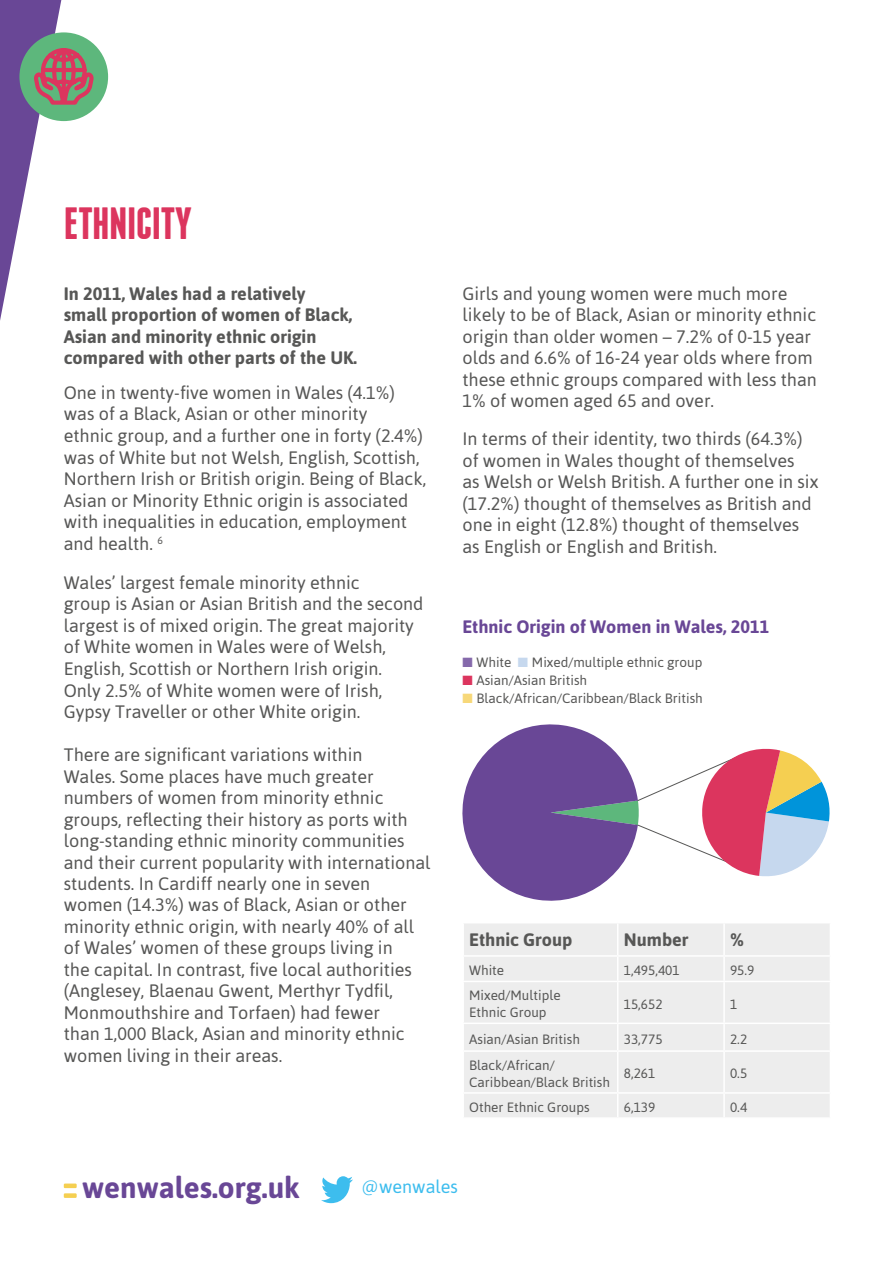
<style>
.page{position:relative;width:893px;height:1263px;background:#fff}
.page>*{position:absolute;margin:0;border:0;box-sizing:border-box;transform-origin:0 0}
.t1{font:700 45px "Franchise";letter-spacing:-.01em;color:#dc355e}
.t2{font:700 29.7px "Asap";color:#694796}
.t3{font:18px/21.5px "Asap";color:#575756}
.t4{font:700 18px/21.6px "Asap";color:#575756}
.t5{font:700 18px "Asap";color:#694796}
.t6{font:18px "Asap";color:#3dbdee}
.t7{font:13.5px/17.2px "Asap";color:#575756}
.s1{color:#8569ab}
.s2{color:#c6d8ee}
.s3{color:#dc355e}
.s4{color:#f7d879}
</style>
<div class="page">
<svg style="left:64px;top:1183px;width:13px;height:15px"></svg>
<svg style="left:321px;top:1176px;width:32px;height:27px"></svg>
<div style="left:19px;top:32px;width:89px;height:89px;background:#5db77c;border-radius:50%"></div>
<svg style="left:0;top:0;width:97px;height:321px"></svg>
<div style="left:464px;top:924px;width:366px;height:193px;background:#ededed"></div>
<hr style="left:617px;top:923px;width:1px;height:32px;background:#fff">
<hr style="left:723px;top:923px;width:2px;height:32px;background:#fff">
<hr style="left:462px;top:955px;width:156px;height:2px;background:#fff">
<hr style="left:618px;top:955px;width:106px;height:2px;background:#fff">
<svg style="left:617px;top:957px;width:1px;height:24px"></svg>
<hr style="left:724px;top:955px;width:107px;height:2px;background:#fff">
<hr style="left:723px;top:957px;width:2px;height:24px;background:#fff">
<hr style="left:462px;top:981px;width:156px;height:1px;background:#fff">
<hr style="left:618px;top:981px;width:106px;height:1px;background:#fff">
<hr style="left:617px;top:982px;width:1px;height:40px;background:#fff">
<hr style="left:724px;top:981px;width:107px;height:1px;background:#fff">
<hr style="left:723px;top:982px;width:2px;height:40px;background:#fff">
<hr style="left:462px;top:1022px;width:156px;height:2px;background:#fff">
<hr style="left:618px;top:1022px;width:106px;height:2px;background:#fff">
<svg style="left:617px;top:1024px;width:1px;height:26px"></svg>
<hr style="left:724px;top:1022px;width:107px;height:2px;background:#fff">
<hr style="left:723px;top:1024px;width:2px;height:26px;background:#fff">
<hr style="left:462px;top:1050px;width:156px;height:2px;background:#fff">
<hr style="left:618px;top:1050px;width:106px;height:2px;background:#fff">
<hr style="left:617px;top:1052px;width:1px;height:40px;background:#fff">
<hr style="left:724px;top:1050px;width:107px;height:2px;background:#fff">
<hr style="left:723px;top:1052px;width:2px;height:40px;background:#fff">
<hr style="left:462px;top:1092px;width:156px;height:2px;background:#fff">
<hr style="left:618px;top:1092px;width:106px;height:2px;background:#fff">
<svg style="left:617px;top:1094px;width:1px;height:23px"></svg>
<hr style="left:724px;top:1092px;width:107px;height:2px;background:#fff">
<hr style="left:723px;top:1094px;width:2px;height:23px;background:#fff">
<svg style="left:462px;top:724px;width:368px;height:177px"></svg>
<h1 class="t1" style="left:64px;top:202px;width:130px">ETHNICITY</h1>
<p class="t4" style="left:64px;top:282px;width:295px">In 2011, Wales had a relatively<br>small proportion of women of Black, Asian and minority ethnic origin compared with other parts of the UK.</p>
<p class="t3" style="left:64px;top:381px;width:364px">One in twenty-five women in Wales (4.1%) was of a Black, Asian or other minority<br>ethnic group, and a further one in forty (2.4%) was of White but not Welsh, English, Scottish, Northern Irish or British origin. Being of Black, Asian or Minority Ethnic origin is associated with inequalities in education, employment and health. <sup>6</sup></p>
<p class="t3" style="left:64px;top:571px;width:361px">Wales’ largest female minority ethnic<br>group is Asian or Asian British and the second largest is of mixed origin. The great majority of White women in Wales were of Welsh, English, Scottish or Northern Irish origin.<br>Only 2.5% of White women were of Irish, Gypsy Traveller or other White origin.</p>
<p class="t3" style="left:64px;top:744px;width:368px">There are significant variations within<br>Wales. Some places have much greater numbers of women from minority ethnic groups, reflecting their history as ports with long-standing ethnic minority communities and their current popularity with international students. In Cardiff nearly one in seven women (14.3%) was of Black, Asian or other minority ethnic origin, with nearly 40% of all of Wales’ women of these groups living in<br>the capital. In contrast, five local authorities (Anglesey, Blaenau Gwent, Merthyr Tydfil, Monmouthshire and Torfaen) had fewer<br>than 1,000 Black, Asian and minority ethnic women living in their areas.</p>
<p class="t3" style="left:462px;top:282px;width:356px">Girls and young women were much more likely to be of Black, Asian or minority ethnic origin than older women – 7.2% of 0-15 year olds and 6.6% of 16-24 year olds where from these ethnic groups compared with less than 1% of women aged 65 and over.</p>
<p class="t3" style="left:462px;top:428px;width:357px">In terms of their identity, two thirds (64.3%) of women in Wales thought of themselves<br>as Welsh or Welsh British. A further one in six (17.2%) thought of themselves as British and one in eight (12.8%) thought of themselves as English or English and British.</p>
<p class="t5" style="left:462px;top:617px;width:308px">Ethnic Origin of Women in Wales, 2011</p>
<p class="t7" style="left:462px;top:654px;width:242px"><span class="s1">■</span> White <span class="s2">■</span> Mixed/multiple ethnic group</p>
<p class="t7" style="left:462px;top:672px;width:126px"><span class="s3">■</span> Asian/Asian British</p>
<p class="t7" style="left:462px;top:690px;width:242px"><span class="s4">■</span> Black/African/Caribbean/Black British</p>
<p class="t4" style="left:469px;top:928px;width:105px">Ethnic Group</p>
<p class="t4" style="left:624px;top:928px;width:66px">Number</p>
<p class="t4" style="left:730px;top:928px;width:15px">%</p>
<p class="t7" style="left:469px;top:961px;width:37px">White</p>
<p class="t7" style="left:624px;top:961px;width:57px">1,495,401</p>
<p class="t7" style="left:730px;top:961px;width:26px">95.9</p>
<p class="t7" style="left:469px;top:986px;width:93px">Mixed/Multiple<br>Ethnic Group</p>
<p class="t7" style="left:624px;top:995px;width:40px">15,652</p>
<p class="t7" style="left:730px;top:995px;width:9px">1</p>
<p class="t7" style="left:469px;top:1030px;width:112px">Asian/Asian British</p>
<p class="t7" style="left:624px;top:1030px;width:40px">33,775</p>
<p class="t7" style="left:730px;top:1030px;width:19px">2.2</p>
<p class="t7" style="left:469px;top:1056px;width:142px">Black/African/<br>Caribbean/Black British</p>
<p class="t7" style="left:624px;top:1065px;width:33px">8,261</p>
<p class="t7" style="left:730px;top:1065px;width:19px">0.5</p>
<p class="t7" style="left:469px;top:1098px;width:122px">Other Ethnic Groups</p>
<p class="t7" style="left:624px;top:1098px;width:33px">6,139</p>
<p class="t7" style="left:730px;top:1098px;width:19px">0.4</p>
<h2 class="t2" style="left:82px;top:1170px;width:219px">wenwales.org.uk</h2>
<p class="t6" style="left:361px;top:1176px;width:98px">@wenwales</p>
</div>
